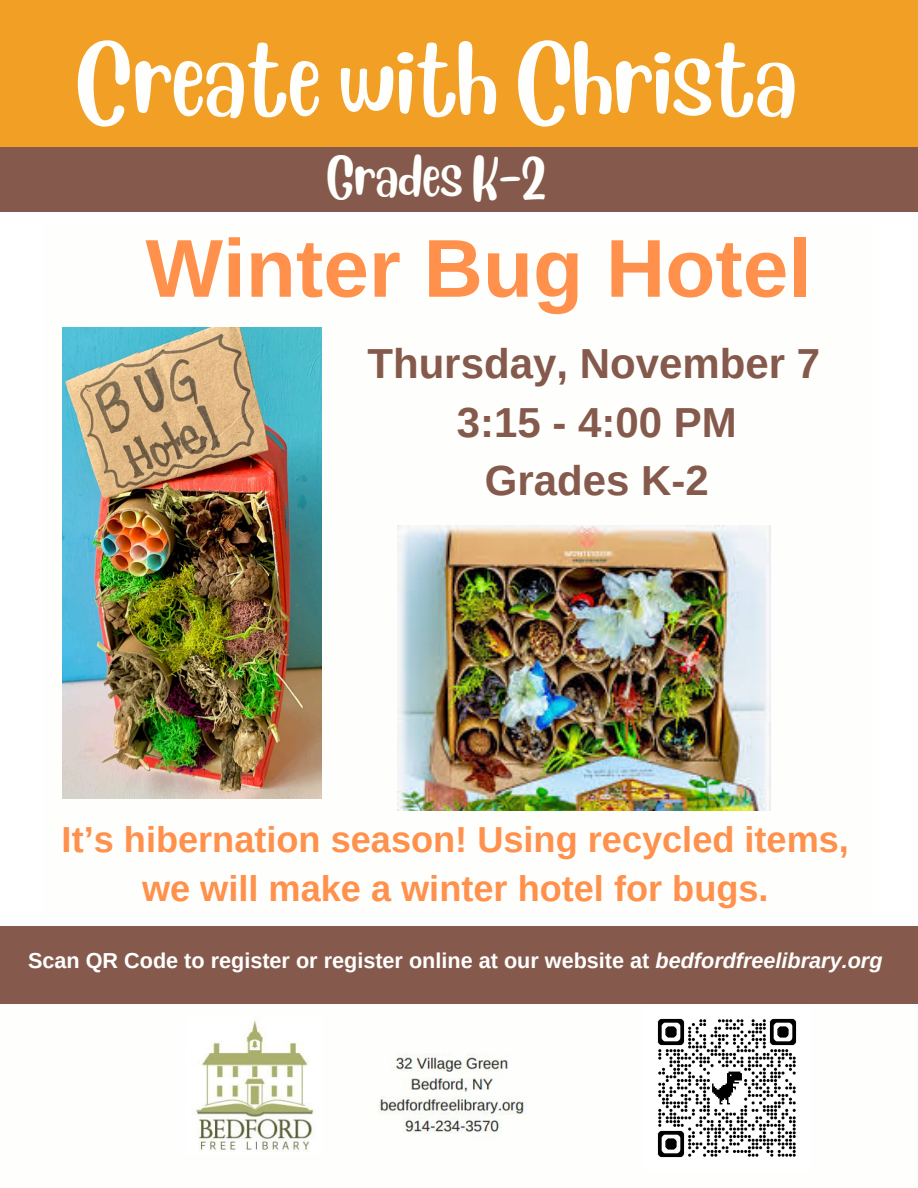
<style>
.page{position:relative;width:918px;height:1188px;background:#fff}
.page>*{position:absolute;margin:0;border:0;box-sizing:border-box;transform-origin:0 0}
.t1{font:700 82.05px "Arimo";color:#ff914d}
.t2{font:72px "Blueberry";color:#fefffc}
.t3{font:700 42px/58.5px "Arimo";color:#855a4c;text-align:center}
.t4{font:39.45px "Blueberry";color:#fefffc}
.t5{font:700 36.15px/49.5px "Arimo";color:#ff914d;text-align:center}
.t6{font:700 21.6px "Arimo";color:#fff}
.s1{font-style:italic}
</style>
<div class="page">
<div style="left:0;top:0;width:918px;height:147px;background:#f19f25"></div>
<img style="left:195px;top:1019px;width:332px;height:133px">
<div style="left:0;top:147px;width:918px;height:65px;background:#855a4c"></div>
<div style="left:0;top:927px;width:918px;height:77px;background:#855a4c"></div>
<img style="left:63px;top:328px;width:258px;height:470px">
<img style="left:397px;top:525px;width:374px;height:285px">
<img style="left:657px;top:1018px;width:140px;height:140px">
<h3 class="t2" style="left:76px;top:28px;width:722px">Create with Christa</h3>
<p class="t4" style="left:327px;top:149px;width:220px">Grades K-2</p>
<p class="t1" style="left:146px;top:222px;width:667px">Winter Bug Hotel</p>
<p class="t3" style="left:367px;top:334px;width:454px">Thursday, November 7<br>3:15 - 4:00 PM<br>Grades K-2</p>
<p class="t5" style="left:62px;top:814px;width:789px">It’s hibernation season! Using recycled items, we will make a winter hotel for bugs.</p>
<h5 class="t6" style="left:28px;top:948px;width:856px">Scan QR Code to register or register online at our website at <span class="s1">bedfordfreelibrary.org</span></h5>
</div>
